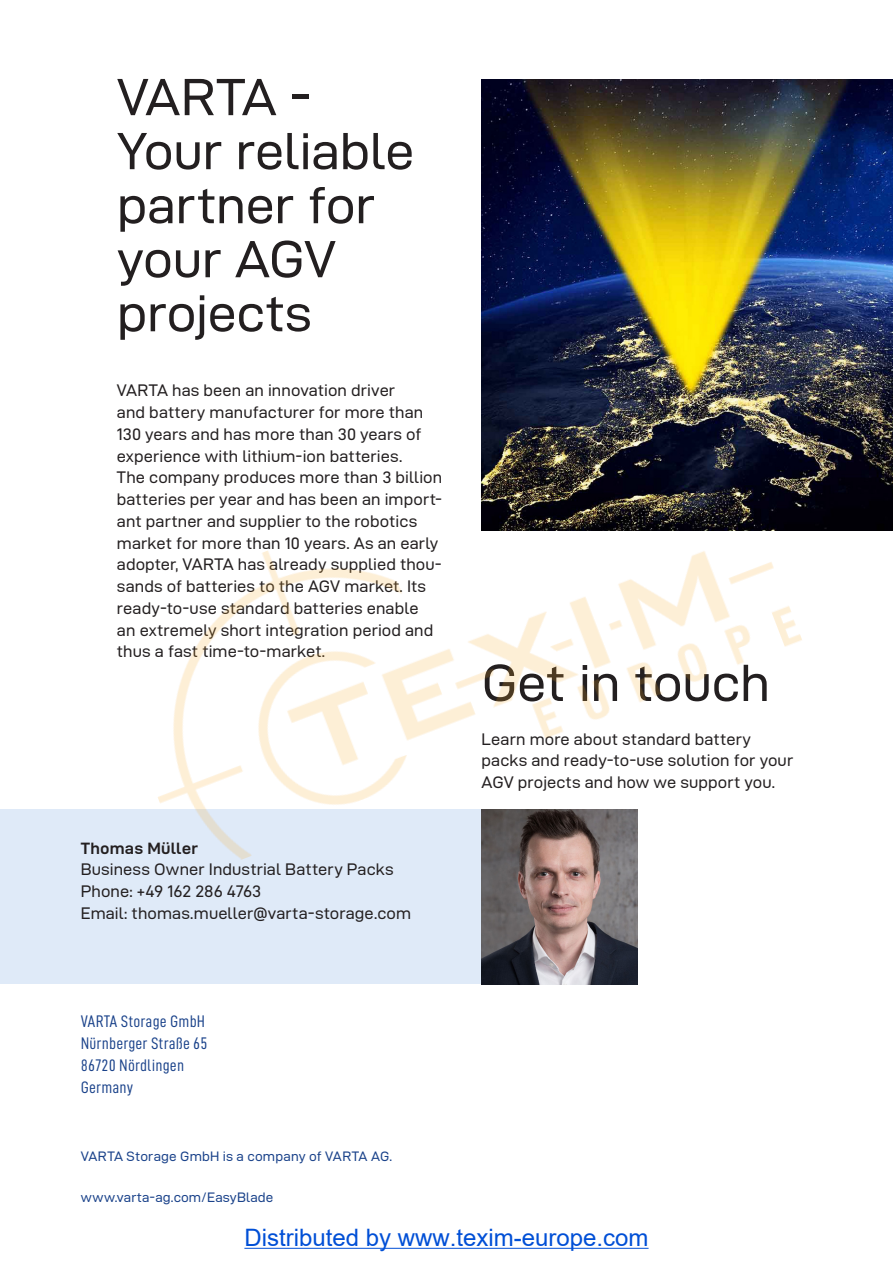
<style>
.page{position:relative;width:893px;height:1263px;background:#fff}
.page>*{position:absolute;margin:0;border:0;box-sizing:border-box;transform-origin:0 0}
.t1{font:52.5px/54px "Varta DIN Wd";letter-spacing:-.01em;color:#231f20}
.t2{font:24px "Arial";color:#004fd6}
.t3{font:16.5px/21.8px "Varta DIN Wd";letter-spacing:.005em;color:#231f20}
.t4{font:condensed 16.5px/21.8px "Varta DIN";letter-spacing:.01em;color:#1a428a}
.t5{font:700 16.5px "Varta DIN Wd";letter-spacing:.01em;color:#231f20}
.t6{font:13.5px "Varta DIN Wd";letter-spacing:.015em;color:#1a428a}
</style>
<div class="page">
<div style="left:0;top:810px;width:482px;height:174px;background:#dfeaf8"></div>
<img style="left:482px;top:80px;width:411px;height:450px">
<img style="left:482px;top:880px;width:155px;height:104px">
<hr style="left:244px;top:1248px;width:405px;height:1px;background:#004fd6">
<img style="left:89px;top:383px;width:715px;height:497px">
<h1 class="t1" style="left:117px;top:70px;width:299px">VARTA -<br>Your reliable partner for your AGV projects</h1>
<p class="t3" style="left:117px;top:380px;width:327px">VARTA has been an innovation driver<br>and battery manufacturer for more than 130 years and has more than 30 years of experience with lithium-ion batteries.<br>The company produces more than 3 billion batteries per year and has been an import&shy;ant partner and supplier to the robotics market for more than 10 years. As an early adopter, VARTA has already supplied thou&shy;sands of batteries to the AGV market. Its ready-to-use standard batteries enable<br>an extremely short integration period and thus a fast time-to-market.</p>
<p class="t5" style="left:81px;top:838px;width:119px">Thomas Müller</p>
<p class="t3" style="left:81px;top:859px;width:332px">Business Owner Industrial Battery Packs<br>Phone: +49 162 286 4763<br>Email: thomas.mueller@varta-storage.com</p>
<p class="t4" style="left:81px;top:1011px;width:128px">VARTA Storage GmbH<br>Nürnberger Straße 65<br>86720 Nördlingen<br>Germany</p>
<p class="t6" style="left:81px;top:1149px;width:313px">VARTA Storage GmbH is a company of VARTA AG.</p>
<p class="t6" style="left:81px;top:1189px;width:194px">www.varta-ag.com/EasyBlade</p>
<h1 class="t1" style="left:482px;top:656px;width:290px">Get in touch</h1>
<p class="t3" style="left:482px;top:728px;width:313px">Learn more about standard battery packs and ready-to-use solution for your<br>AGV projects and how we support you.</p>
<h2 class="t2" style="left:244px;top:1221px;width:406px">Distributed by www.texim-europe.com</h2>
</div>
